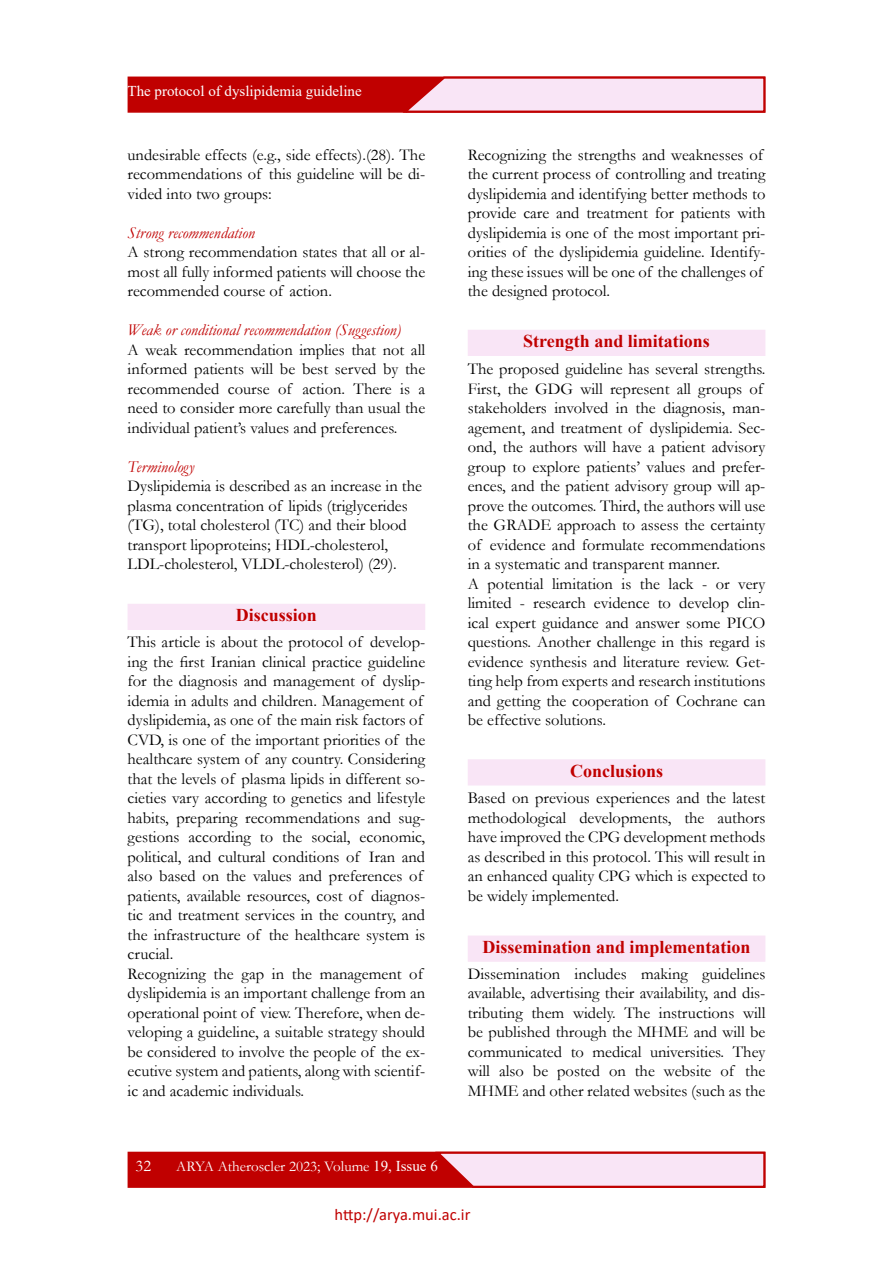
<style>
.page{position:relative;width:893px;height:1263px;background:#fff}
.page>*{position:absolute;margin:0;border:0;box-sizing:border-box;transform-origin:0 0}
.t1{font:700 18px "Times New Roman";color:#c00000}
.t2{font:16.5px/19.5px "Garamond";color:#000;text-align:justify}
.t3{font:italic 16.5px "Garamond";color:#c00000}
.t4{font:16.5px "Calibri";color:#c00000}
.t5{font:16.5px "Garamond";color:#fff}
.t6{font:15px "Garamond";color:#fff}
.t7{font:15px "Times New Roman";color:#fff}
.s1{font-family:"Times New Roman"}
</style>
<div class="page">
<div style="left:128px;top:1152px;width:637px;height:36px;background:#c00000;border:1px solid #c00000"></div>
<div style="left:128px;top:77px;width:637px;height:36px;background:#c00000;border:1px solid #c00000"></div>
<svg style="left:432px;top:1151px;width:334px;height:37px;background:#edb8c6"></svg>
<svg style="left:400px;top:76px;width:366px;height:37px;background:#edb8c5"></svg>
<div style="left:128px;top:604px;width:296px;height:25px;background:#f9e5f6"></div>
<div style="left:128px;top:604px;width:297px;height:26px;border:2px solid #f9e5f6"></div>
<div style="left:468px;top:760px;width:297px;height:25px;background:#f9e5f6"></div>
<div style="left:468px;top:759px;width:297px;height:26px;border:2px solid #f9e5f6"></div>
<div style="left:468px;top:936px;width:297px;height:25px;background:#f9e5f6"></div>
<div style="left:468px;top:935px;width:297px;height:27px;border:2px solid #f9e5f6"></div>
<div style="left:468px;top:330px;width:297px;height:25px;background:#f9e5f6"></div>
<div style="left:468px;top:330px;width:297px;height:26px;border:2px solid #f9e5f6"></div>
<p class="t7" style="left:128px;top:80px;width:236px">The protocol of dyslipidemia guideline</p>
<p class="t2" style="left:128px;top:144px;width:299px">undesirable effects (e.g., side effects).(28). The recommendations of this guideline will be di&shy;vided into two groups:</p>
<p class="t3" style="left:128px;top:221px;width:129px">Strong recommendation</p>
<p class="t2" style="left:128px;top:242px;width:299px">A strong recommendation states that all or al&shy;most all fully informed patients will choose the recommended course of action.</p>
<p class="t3" style="left:128px;top:319px;width:275px">Weak or conditional recommendation (Suggestion)</p>
<p class="t2" style="left:128px;top:339px;width:299px">A weak recommendation implies that not all informed patients will be best served by the recommended course of action. There is a need to consider more carefully than usual the individual patient’s values and preferences.</p>
<p class="t3" style="left:128px;top:455px;width:68px">Terminology</p>
<p class="t2" style="left:128px;top:476px;width:296px;text-align:left">Dyslipidemia is described as an increase in the plasma concentration of lipids (triglycerides (TG), total cholesterol (TC) and their blood transport lipoproteins; HDL-cholesterol, LDL-cholesterol, VLDL-cholesterol) (29).</p>
<p class="t1" style="left:236px;top:602px;width:83px">Discussion</p>
<p class="t2" style="left:128px;top:632px;width:299px;text-align:left">This article is about the protocol of develop&shy;ing the first Iranian clinical practice guideline for the diagnosis and management of dyslip&shy;idemia in adults and children. Management of dyslipidemia, as one of the main risk factors of CVD, is one of the important priorities of the healthcare system of any country. Considering that the levels of plasma lipids in different so&shy;cieties vary according to genetics and lifestyle habits, preparing recommendations and sug&shy;gestions according to the social, economic, political, and cultural conditions of Iran and also based on the values and preferences of patients, available resources, cost of diagnos&shy;tic and treatment services in the country, and the infrastructure of the healthcare system is crucial.<br>Recognizing the gap in the management of dyslipidemia is an important challenge from an operational point of view. Therefore, when de&shy;veloping a guideline, a suitable strategy should be considered to involve the people of the ex&shy;ecutive system and patients, along with scientif&shy;ic and academic individuals.</p>
<p class="t2" style="left:468px;top:144px;width:299px;text-align:left">Recognizing the strengths and weaknesses of the current process of controlling and treating dyslipidemia and identifying better methods to provide care and treatment for patients with dyslipidemia is one of the most important pri&shy;orities of the dyslipidemia guideline. Identify&shy;ing these issues will be one of the challenges of the designed protocol.</p>
<p class="t1" style="left:523px;top:328px;width:188px">Strength and limitations</p>
<p class="t2" style="left:468px;top:359px;width:299px;text-align:left">The proposed guideline has several strengths.<br>First, the GDG will represent all groups of stakeholders involved in the diagnosis, man&shy;agement, and treatment of dyslipidemia. Sec&shy;ond, the authors will have a patient advisory group to explore patients’ values and prefer&shy;ences, and the patient advisory group will ap&shy;prove the outcomes. Third, the authors will use the GRADE approach to assess the certainty of evidence and formulate recommendations in a systematic and transparent manner.<br>A potential limitation is the lack - or very limited - research evidence to develop clin&shy;ical expert guidance and answer some PICO questions. Another challenge in this regard is evidence synthesis and literature review. Get&shy;ting help from experts and research institutions and getting the cooperation of Cochrane can be effective solutions.</p>
<p class="t1" style="left:570px;top:758px;width:95px">Conclusions</p>
<p class="t2" style="left:468px;top:788px;width:299px">Based on previous experiences and the latest methodological developments, the authors have improved the CPG development methods as described in this protocol. This will result in an enhanced quality CPG which is expected to be widely implemented.</p>
<p class="t1" style="left:483px;top:934px;width:270px">Dissemination and implementation</p>
<p class="t2" style="left:468px;top:963px;width:299px">Dissemination includes making guidelines available, advertising their availability, and dis&shy;tributing them widely. The instructions will be published through the MHME and will be communicated to medical universities. They will also be posted on the website of the MHME and other related websites (such as the</p>
<p class="t5" style="left:136px;top:1155px;width:17px">32</p>
<p class="t6" style="left:176px;top:1156px;width:263px">ARYA Atheroscler 2023; Volume <span class="s1">19, Issue 6</span></p>
<p class="t4" style="left:335px;top:1202px;width:137px">http://arya.mui.ac.ir</p>
</div>
